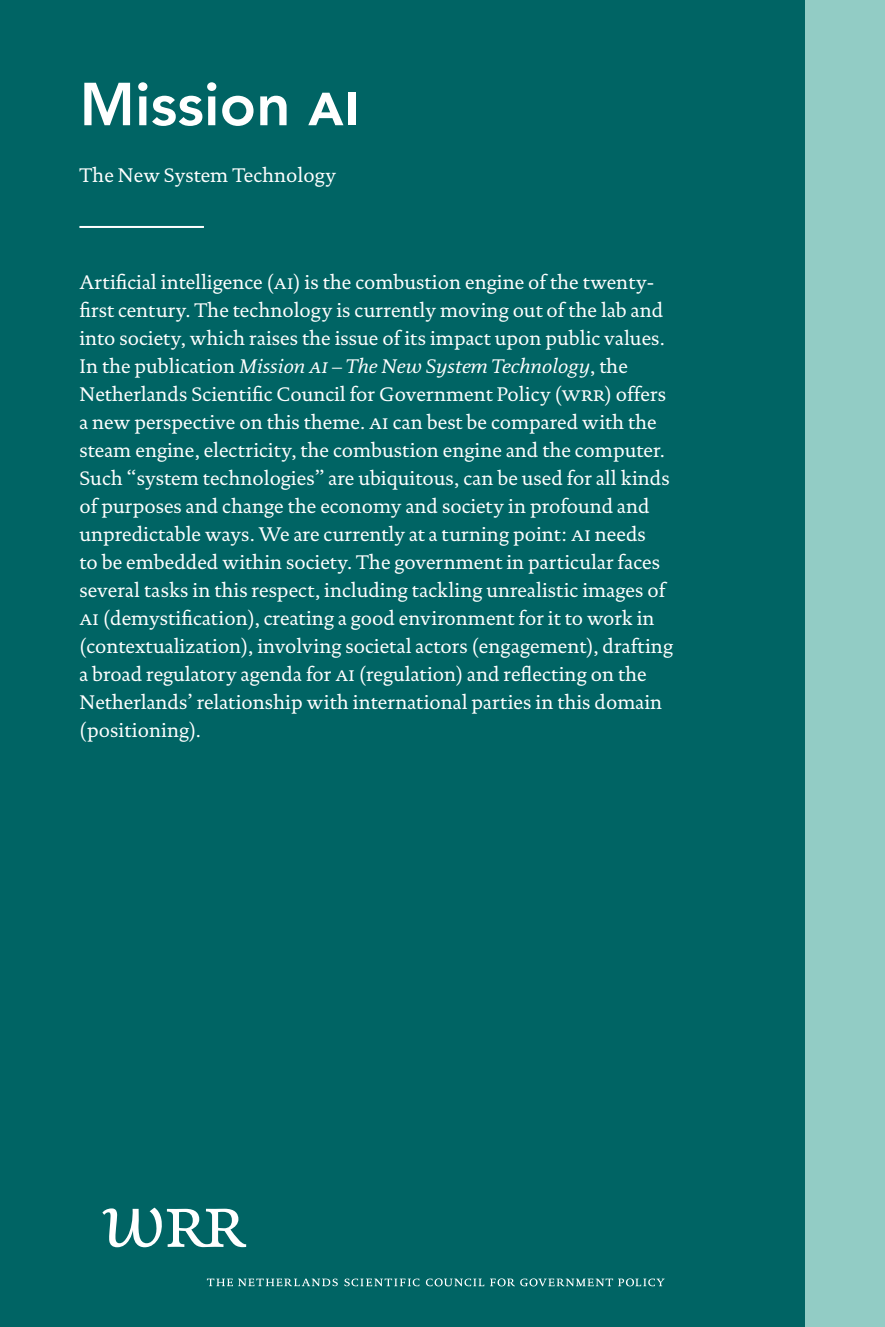
<style>
.page{position:relative;width:885px;height:1327px;background:#fff}
.page>*{position:absolute;margin:0;border:0;box-sizing:border-box;transform-origin:0 0}
.Titel_achterkant{font:800 60px "Avenir LT Std";color:#fff}
.Lopende_tekst_achter{font:20px/28px "DTL Documenta TOT";color:#fff}
.Ondertitelachterkant{font:20px "DTL Documenta TOT";color:#fff}
.s1{font-family:"Avenir Next";font-weight:600}
.s2{font-family:"DTL Documenta TOT Caps"}
.s3{font-style:italic}
.s4{font-family:"DTL Documenta TOT Caps";font-style:italic}
</style>
<div class="page">
<div style="left:0;top:0;width:805px;height:1327px;background:#006464"></div>
<div style="left:805px;top:0;width:79px;height:1327px;background:#92ccc5"></div>
<hr style="left:79px;top:226px;width:125px;height:2px;background:#fff">
<svg style="left:102px;top:1207px;width:144px;height:40px"></svg>
<svg style="left:344px;top:1278px;width:75px;height:8px"></svg>
<svg style="left:426px;top:1278px;width:58px;height:8px"></svg>
<svg style="left:490px;top:1278px;width:174px;height:8px"></svg>
<svg style="left:207px;top:1278px;width:131px;height:8px"></svg>
<p class="Titel_achterkant" style="left:79px;top:69px;width:282px">Mission <span class="s1">ai</span></p>
<p class="Ondertitelachterkant" style="left:79px;top:163px;width:258px">The New System Technology</p>
<p class="Lopende_tekst_achter" style="left:79px;top:268px;width:595px">Artificial intelligence (<span class="s2">ai</span>) is the combustion engine of the twenty&shy;first century. The technology is currently moving out of the lab and into society, which raises the issue of its impact upon public values.<br>In the publication <span class="s3">Mission</span> <span class="s4">ai</span> <span class="s3">– The New System Technology</span>, the Netherlands Scientific Council for Government Policy (<span class="s2">wrr</span>) offers a new perspective on this theme. <span class="s2">ai</span> can best be compared with the steam engine, electricity, the combustion engine and the computer.<br>Such “system technologies” are ubiquitous, can be used for all kinds of purposes and change the economy and society in profound and unpredictable ways. We are currently at a turning point: <span class="s2">ai</span> needs<br>to be embedded within society. The government in particular faces several tasks in this respect, including tackling unrealistic images of <span class="s2">ai</span> (demystification), creating a good environment for it to work in (contextualization), involving societal actors (engagement), drafting a broad regulatory agenda for <span class="s2">ai</span> (regulation) and reflecting on the Netherlands’ relationship with international parties in this domain (positioning).</p>
</div>
